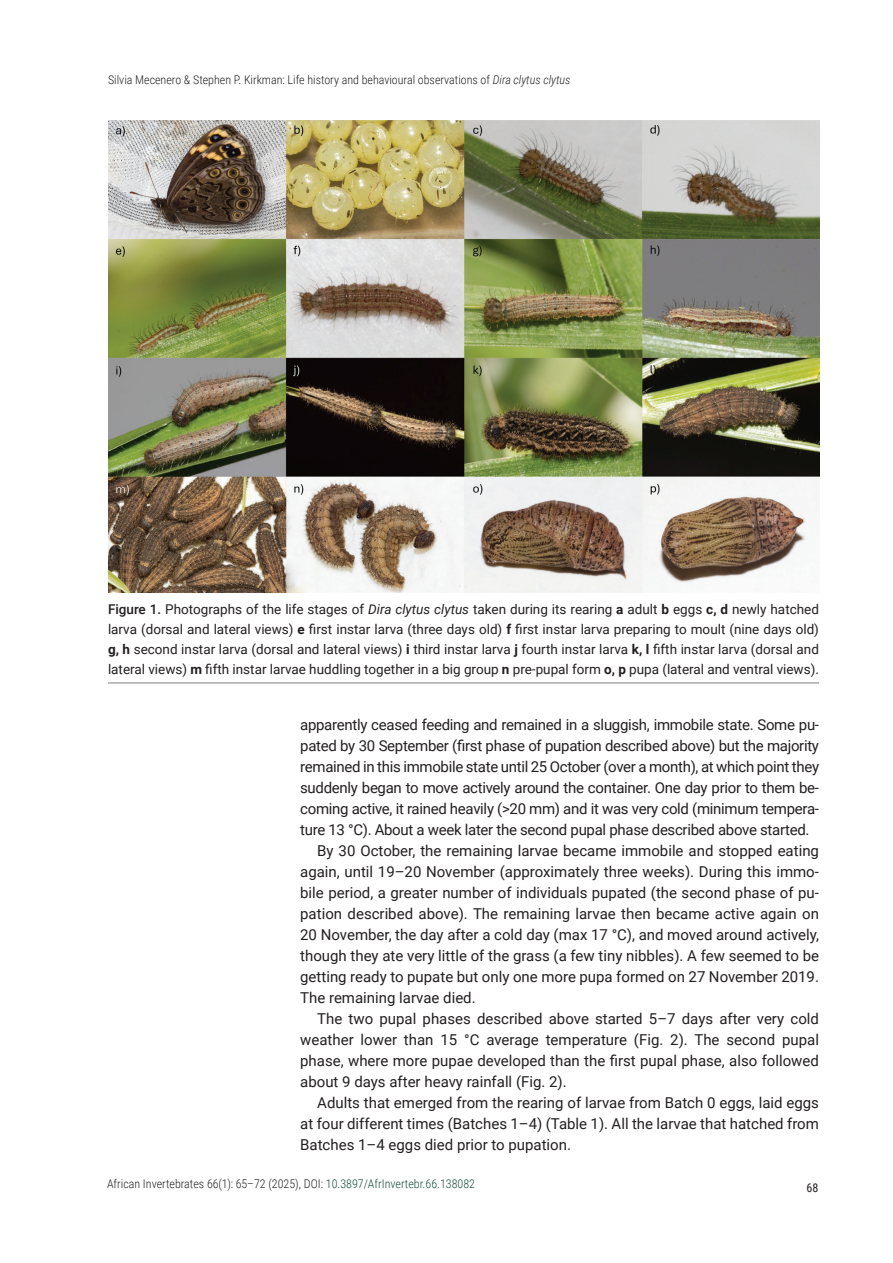
<style>
.page{position:relative;width:893px;height:1263px;background:#fff}
.page>*{position:absolute;margin:0;border:0;box-sizing:border-box;transform-origin:0 0}
.Body_text{font:15px/21px "Roboto";color:#231f20;text-align:justify}
.FIG_-_Caption{font:13.5px/19.8px "Roboto";color:#231f20;text-align:justify}
.t1{font:300 12px "Roboto Condensed";color:#231f20}
.t2{font:12px "Roboto Condensed";color:#231f20}
.s1{font-style:italic}
.s2{font-weight:500}
.s3{font-weight:700}
.s4{color:#154d3c}
</style>
<div class="page">
<hr style="left:108px;top:682px;width:711px;height:2px;background:#a8a9ad">
<img style="left:108px;top:121px;width:711px;height:471px">
<p class="t1" style="left:108px;top:71px;width:464px">Silvia Mecenero &amp; Stephen P. Kirkman: Life history and behavioural observations of <span class="s1">Dira clytus clytus</span></p>
<p class="FIG_-_Caption" style="left:108px;top:599px;width:712px"><span class="s2">Figure 1.</span> Photographs of the life stages of <span class="s1">Dira clytus clytus</span> taken during its rearing <span class="s3">a</span> adult <span class="s3">b</span> eggs <span class="s3">c, d</span> newly hatched larva (dorsal and lateral views) <span class="s3">e</span> first instar larva (three days old) <span class="s3">f</span> first instar larva preparing to moult (nine days old) <span class="s3">g, h</span> second instar larva (dorsal and lateral views) <span class="s3">i</span> third instar larva <span class="s3">j</span> fourth instar larva <span class="s3">k, l</span> fifth instar larva (dorsal and lateral views) <span class="s3">m</span> fifth instar larvae huddling together in a big group <span class="s3">n</span> pre-pupal form <span class="s3">o, p</span> pupa (lateral and ventral views).</p>
<p class="Body_text" style="left:300px;top:713px;width:520px">apparently ceased feeding and remained in a sluggish, immobile state. Some pu&shy;pated by 30 September (first phase of pupation described above) but the majority remained in this immobile state until 25 October (over a month), at which point they suddenly began to move actively around the container. One day prior to them be&shy;coming active, it rained heavily (&gt;20 mm) and it was very cold (minimum tempera&shy;ture 13 °C). About a week later the second pupal phase described above started.</p>
<p class="Body_text" style="left:300px;top:839px;width:520px;text-indent:17px">By 30 October, the remaining larvae became immobile and stopped eating again, until 19–20 November (approximately three weeks). During this immo&shy;bile period, a greater number of individuals pupated (the second phase of pu&shy;pation described above). The remaining larvae then became active again on 20 November, the day after a cold day (max 17 °C), and moved around actively, though they ate very little of the grass (a few tiny nibbles). A few seemed to be getting ready to pupate but only one more pupa formed on 27 November 2019.<br>The remaining larvae died.</p>
<p class="Body_text" style="left:300px;top:1007px;width:520px;text-indent:17px">The two pupal phases described above started 5–7 days after very cold weather lower than 15 °C average temperature (Fig. 2). The second pupal phase, where more pupae developed than the first pupal phase, also followed about 9 days after heavy rainfall (Fig. 2).</p>
<p class="Body_text" style="left:300px;top:1091px;width:520px;text-indent:17px">Adults that emerged from the rearing of larvae from Batch 0 eggs, laid eggs at four different times (Batches 1–4) (Table 1). All the larvae that hatched from Batches 1–4 eggs died prior to pupation.</p>
<p class="t1" style="left:107px;top:1175px;width:369px">African Invertebrates 66(1): 65–72 (2025), DOI: <span class="s4">10.3897/AfrInvertebr.66.138082</span></p>
<p class="t2" style="left:806px;top:1179px;width:13px">68</p>
</div>
